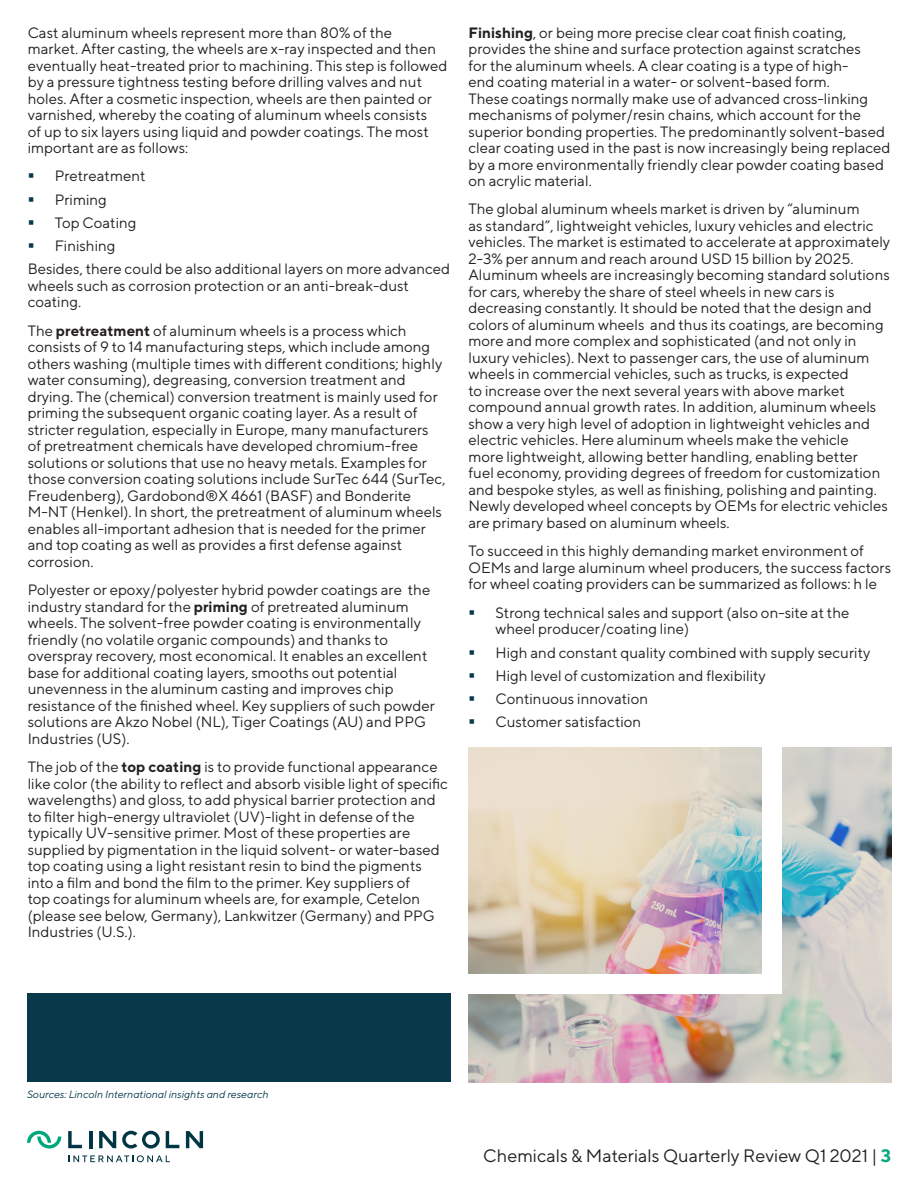
<style>
.page{position:relative;width:918px;height:1188px;background:#fff}
.page>*{position:absolute;margin:0;border:0;box-sizing:border-box;transform-origin:0 0}
.t1{font:18px "TT Norms";color:#231f20}
.Standard_TT_Norm_10p{font:15px/16.5px "TT Norms";color:#231f20}
.Footnote{font:italic 10.5px "TT Norms";color:#07394b}
.s1{font-weight:700}
.s2{font-weight:700;color:#0da780}
</style>
<div class="page">
<hr style="left:89px;top:1131px;width:3px;height:17px;background:#003543">
<svg style="left:99px;top:1131px;width:17px;height:17px"></svg>
<svg style="left:68px;top:1131px;width:14px;height:17px"></svg>
<svg style="left:186px;top:1131px;width:17px;height:17px"></svg>
<svg style="left:166px;top:1131px;width:13px;height:17px"></svg>
<svg style="left:122px;top:1131px;width:38px;height:18px"></svg>
<svg style="left:27px;top:1131px;width:34px;height:18px"></svg>
<svg style="left:69px;top:1155px;width:101px;height:7px"></svg>
<img style="left:468px;top:747px;width:423px;height:335px">
<div style="left:763px;top:741px;width:19px;height:252px;background:#fff"></div>
<div style="left:459px;top:974px;width:323px;height:19px;background:#fff"></div>
<div style="left:27px;top:993px;width:423px;height:89px;background:#07394b"></div>
<p class="Standard_TT_Norm_10p" style="left:28px;top:24px;width:421px">Cast aluminum wheels represent more than 80% of the<br>market. After casting, the wheels are x-ray inspected and then eventually heat-treated prior to machining. This step is followed by a pressure tightness testing before drilling valves and nut holes. After a cosmetic inspection, wheels are then painted or varnished, whereby the coating of aluminum wheels consists<br>of up to six layers using liquid and powder coatings. The most important are as follows:</p>
<p class="Standard_TT_Norm_10p" style="left:55px;top:168px;width:92px">Pretreatment</p>
<p class="Standard_TT_Norm_10p" style="left:55px;top:191px;width:54px">Priming</p>
<p class="Standard_TT_Norm_10p" style="left:55px;top:214px;width:83px">Top Coating</p>
<p class="Standard_TT_Norm_10p" style="left:55px;top:237px;width:62px">Finishing</p>
<p class="Standard_TT_Norm_10p" style="left:28px;top:261px;width:424px">Besides, there could be also additional layers on more advanced wheels such as corrosion protection or an anti-break-dust coating.</p>
<p class="Standard_TT_Norm_10p" style="left:28px;top:322px;width:419px">The <span class="s1">pretreatment</span> of aluminum wheels is a process which consists of 9 to 14 manufacturing steps, which include among others washing (multiple times with different conditions; highly water consuming), degreasing, conversion treatment and drying. The (chemical) conversion treatment is mainly used for priming the subsequent organic coating layer. As a result of stricter regulation, especially in Europe, many manufacturers of pretreatment chemicals have developed chromium-free solutions or solutions that use no heavy metals. Examples for those conversion coating solutions include SurTec 644 (SurTec, Freudenberg), Gardobond®X 4661 (BASF) and Bonderite M-NT (Henkel). In short, the pretreatment of aluminum wheels enables all-important adhesion that is needed for the primer and top coating as well as provides a first defense against corrosion.</p>
<p class="Standard_TT_Norm_10p" style="left:28px;top:582px;width:409px">Polyester or epoxy/polyester hybrid powder coatings are the industry standard for the <span class="s1">priming</span> of pretreated aluminum wheels. The solvent-free powder coating is environmentally friendly (no volatile organic compounds) and thanks to overspray recovery, most economical. It enables an excellent base for additional coating layers, smooths out potential unevenness in the aluminum casting and improves chip resistance of the finished wheel. Key suppliers of such powder solutions are Akzo Nobel (NL), Tiger Coatings (AU) and PPG Industries (US).</p>
<p class="Standard_TT_Norm_10p" style="left:28px;top:759px;width:422px">The job of the <span class="s1">top coating</span> is to provide functional appearance like color (the ability to reflect and absorb visible light of specific wavelengths) and gloss, to add physical barrier protection and to filter high-energy ultraviolet (UV)-light in defense of the typically UV-sensitive primer. Most of these properties are supplied by pigmentation in the liquid solvent- or water-based top coating using a light resistant resin to bind the pigments into a film and bond the film to the primer. Key suppliers of<br>top coatings for aluminum wheels are, for example, Cetelon (please see below, Germany), Lankwitzer (Germany) and PPG Industries (U.S.).</p>
<p class="Standard_TT_Norm_10p" style="left:468px;top:24px;width:424px"><span class="s1">Finishing</span>, or being more precise clear coat finish coating, provides the shine and surface protection against scratches<br>for the aluminum wheels. A clear coating is a type of high-<br>end coating material in a water- or solvent-based form.<br>These coatings normally make use of advanced cross-linking mechanisms of polymer/resin chains, which account for the superior bonding properties. The predominantly solvent-based clear coating used in the past is now increasingly being replaced by a more environmentally friendly clear powder coating based on acrylic material.</p>
<p class="Standard_TT_Norm_10p" style="left:468px;top:201px;width:423px">The global aluminum wheels market is driven by “aluminum<br>as standard”, lightweight vehicles, luxury vehicles and electric vehicles. The market is estimated to accelerate at approximately 2-3% per annum and reach around USD 15 billion by 2025.<br>Aluminum wheels are increasingly becoming standard solutions for cars, whereby the share of steel wheels in new cars is decreasing constantly. It should be noted that the design and colors of aluminum wheels and thus its coatings, are becoming more and more complex and sophisticated (and not only in luxury vehicles). Next to passenger cars, the use of aluminum wheels in commercial vehicles, such as trucks, is expected<br>to increase over the next several years with above market compound annual growth rates. In addition, aluminum wheels show a very high level of adoption in lightweight vehicles and electric vehicles. Here aluminum wheels make the vehicle<br>more lightweight, allowing better handling, enabling better<br>fuel economy, providing degrees of freedom for customization and bespoke styles, as well as finishing, polishing and painting.<br>Newly developed wheel concepts by OEMs for electric vehicles are primary based on aluminum wheels.</p>
<p class="Standard_TT_Norm_10p" style="left:468px;top:543px;width:424px">To succeed in this highly demanding market environment of<br>OEMs and large aluminum wheel producers, the success factors for wheel coating providers can be summarized as follows: h le</p>
<p class="Standard_TT_Norm_10p" style="left:495px;top:604px;width:355px">Strong technical sales and support (also on-site at the wheel producer/coating line)</p>
<p class="Standard_TT_Norm_10p" style="left:495px;top:644px;width:376px">High and constant quality combined with supply security</p>
<p class="Standard_TT_Norm_10p" style="left:495px;top:667px;width:272px">High level of customization and flexibility</p>
<p class="Standard_TT_Norm_10p" style="left:495px;top:690px;width:154px">Continuous innovation</p>
<p class="Standard_TT_Norm_10p" style="left:495px;top:714px;width:147px">Customer satisfaction</p>
<p class="Footnote" style="left:27px;top:1088px;width:243px">Sources: Lincoln International insights and research</p>
<p class="t1" style="left:483px;top:1145px;width:409px">Chemicals &amp; Materials Quarterly Review Q1 2021 | <span class="s2">3</span></p>
</div>
